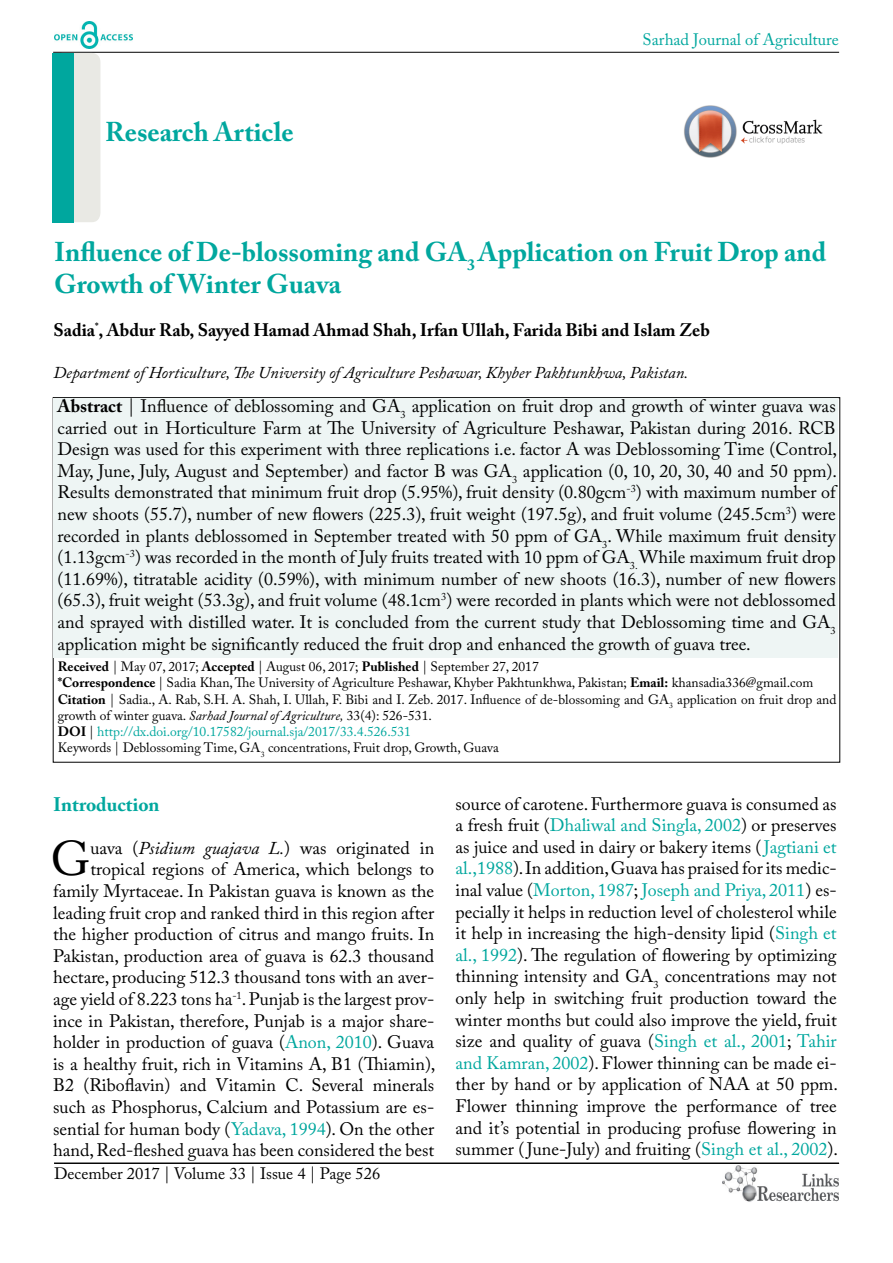
<style>
.page{position:relative;width:893px;height:1263px;background:#fff}
.page>*{position:absolute;margin:0;border:0;box-sizing:border-box;transform-origin:0 0}
.t1{font:48.45px "Adobe Caslon Pro";color:#000}
.t2{font:700 27px/32.4px "Adobe Caslon Pro";color:#00a79e}
.t3{font:700 19.5px "Adobe Caslon Pro";color:#00a79e}
.t4{font:18px/21.6px "Adobe Caslon Pro";color:#000;text-align:justify}
.t5{font:700 18px "Adobe Caslon Pro";color:#000}
.t6{font:italic 16.5px "Adobe Caslon Pro";color:#000}
.t7{font:16.5px "Adobe Caslon Pro";color:#000}
.t8{font:16.5px "Adobe Caslon Pro";color:#00a79e}
.t9{font:13.5px/16.2px "Adobe Caslon Pro";color:#000}
.s1{font-weight:700}
.s2{font-style:italic}
.s3{color:#00a79e}
</style>
<div class="page">
<hr style="left:53px;top:52px;width:786px;height:1px;background:#000">
<img style="left:722px;top:1166px;width:117px;height:36px">
<img style="left:54px;top:22px;width:78px;height:27px">
<div style="left:54px;top:53px;width:46px;height:169px;background:#e9e9e4;border-radius:9px"></div>
<hr style="left:54px;top:1163px;width:785px;height:1px;background:#000">
<div style="left:53px;top:53px;width:21px;height:169px;background:#00a79e"></div>
<div style="left:54px;top:399px;width:784px;height:259px;background:#eef5f4"></div>
<img style="left:684px;top:105px;width:139px;height:53px">
<h2 class="t2" style="left:105px;top:116px;width:190px">Research Article</h2>
<p class="t8" style="left:643px;top:30px;width:198px">Sarhad Journal of Agriculture</p>
<h2 class="t2" style="left:54px;top:235px;width:774px">Influence of De-blossoming and GA<sub>3</sub> Application on Fruit Drop and<br>Growth of Winter Guava</h2>
<p class="t5" style="left:53px;top:320px;width:658px">Sadia<sup>*</sup>, Abdur Rab, Sayyed Hamad Ahmad Shah, Irfan Ullah, Farida Bibi and Islam Zeb</p>
<p class="t6" style="left:53px;top:362px;width:636px">Department of Horticulture, The University of Agriculture Peshawar, Khyber Pakhtunkhwa, Pakistan.</p>
<p class="t4" style="left:58px;top:395px;width:781px"><span class="s1">Abstract</span> | Influence of deblossoming and GA<sub>3</sub> application on fruit drop and growth of winter guava was carried out in Horticulture Farm at The University of Agriculture Peshawar, Pakistan during 2016. RCB Design was used for this experiment with three replications i.e. factor A was Deblossoming Time (Control, May, June, July, August and September) and factor B was GA<sub>3</sub> application (0, 10, 20, 30, 40 and 50 ppm).<br>Results demonstrated that minimum fruit drop (5.95%), fruit density (0.80gcm<sup>-3</sup>) with maximum number of new shoots (55.7), number of new flowers (225.3), fruit weight (197.5g), and fruit volume (245.5cm<sup>3</sup>) were recorded in plants deblossomed in September treated with 50 ppm of GA<sub>3</sub>. While maximum fruit density (1.13gcm<sup>-3</sup>) was recorded in the month of July fruits treated with 10 ppm of GA<sub>3.</sub> While maximum fruit drop (11.69%), titratable acidity (0.59%), with minimum number of new shoots (16.3), number of new flowers (65.3), fruit weight (53.3g), and fruit volume (48.1cm<sup>3</sup>) were recorded in plants which were not deblossomed and sprayed with distilled water. It is concluded from the current study that Deblossoming time and GA<sub>3 </sub>application might be significantly reduced the fruit drop and enhanced the growth of guava tree.</p>
<p class="t9" style="left:58px;top:658px;width:780px"><span class="s1">Received</span> | May 07, 2017; <span class="s1">Accepted</span> | August 06, 2017; <span class="s1">Published</span> | September 27, 2017<br><span class="s1">*Correspondence</span> | Sadia Khan, The University of Agriculture Peshawar, Khyber Pakhtunkhwa, Pakistan; <span class="s1">Email:</span> khansadia336@gmail.com <span class="s1">Citation</span> | Sadia., A. Rab, S.H. A. Shah, I. Ullah, F. Bibi and I. Zeb. 2017. Influence of de-blossoming and GA<sub>3</sub> application on fruit drop and growth of winter guava. <span class="s2">Sarhad Journal of Agriculture,</span> 33(4): 526-531.<br><span class="s1">DOI</span> | <span class="s3">http://dx.doi.org/10.17582/journal.sja/2017/33.4.526.531<br></span>Keywords | Deblossoming Time, GA<sub>3</sub> concentrations, Fruit drop, Growth, Guava</p>
<p class="t3" style="left:53px;top:792px;width:108px">Introduction</p>
<h1 class="t1" style="left:51px;top:830px;width:41px">G</h1>
<p class="t4" style="left:53px;top:837px;width:384px;text-align:right">uava (<span class="s2">Psidium guajava L.</span>) was originated in tropical regions of America, which belongs to family Myrtaceae. In Pakistan guava is known as the leading fruit crop and ranked third in this region after the higher production of citrus and mango fruits. In Pakistan, production area of guava is 62.3 thousand hectare, producing 512.3 thousand tons with an aver&shy;age yield of 8.223 tons ha<sup>-1</sup>. Punjab is the largest prov&shy;ince in Pakistan, therefore, Punjab is a major share&shy;holder in production of guava (<span class="s3">Anon, 2010</span>). Guava is a healthy fruit, rich in Vitamins A, B1 (Thiamin), B2 (Riboflavin) and Vitamin C. Several minerals such as Phosphorus, Calcium and Potassium are es&shy;sential for human body (<span class="s3">Yadava, 1994</span>). On the other hand, Red-fleshed guava has been considered the best</p>
<p class="t7" style="left:54px;top:1164px;width:328px">December 2017 | Volume 33 | Issue 4 | Page 526</p>
<p class="t4" style="left:456px;top:792px;width:384px">source of carotene. Furthermore guava is consumed as a fresh fruit (<span class="s3">Dhaliwal and Singla, 2002</span>) or preserves as juice and used in dairy or bakery items (<span class="s3">Jagtiani et al.,1988</span>). In addition, Guava has praised for its medic&shy;inal value (<span class="s3">Morton, 1987</span>; <span class="s3">Joseph and Priya, 2011</span>) es&shy;pecially it helps in reduction level of cholesterol while it help in increasing the high-density lipid (<span class="s3">Singh et al., 1992</span>). The regulation of flowering by optimizing thinning intensity and GA<sub>3</sub> concentrations may not only help in switching fruit production toward the winter months but could also improve the yield, fruit size and quality of guava (<span class="s3">Singh et al., 2001</span>; <span class="s3">Tahir and Kamran, 2002</span>). Flower thinning can be made ei&shy;ther by hand or by application of NAA at 50 ppm.<br>Flower thinning improve the performance of tree and it’s potential in producing profuse flowering in summer ( June-July) and fruiting (<span class="s3">Singh et al., 2002</span>).</p>
</div>
